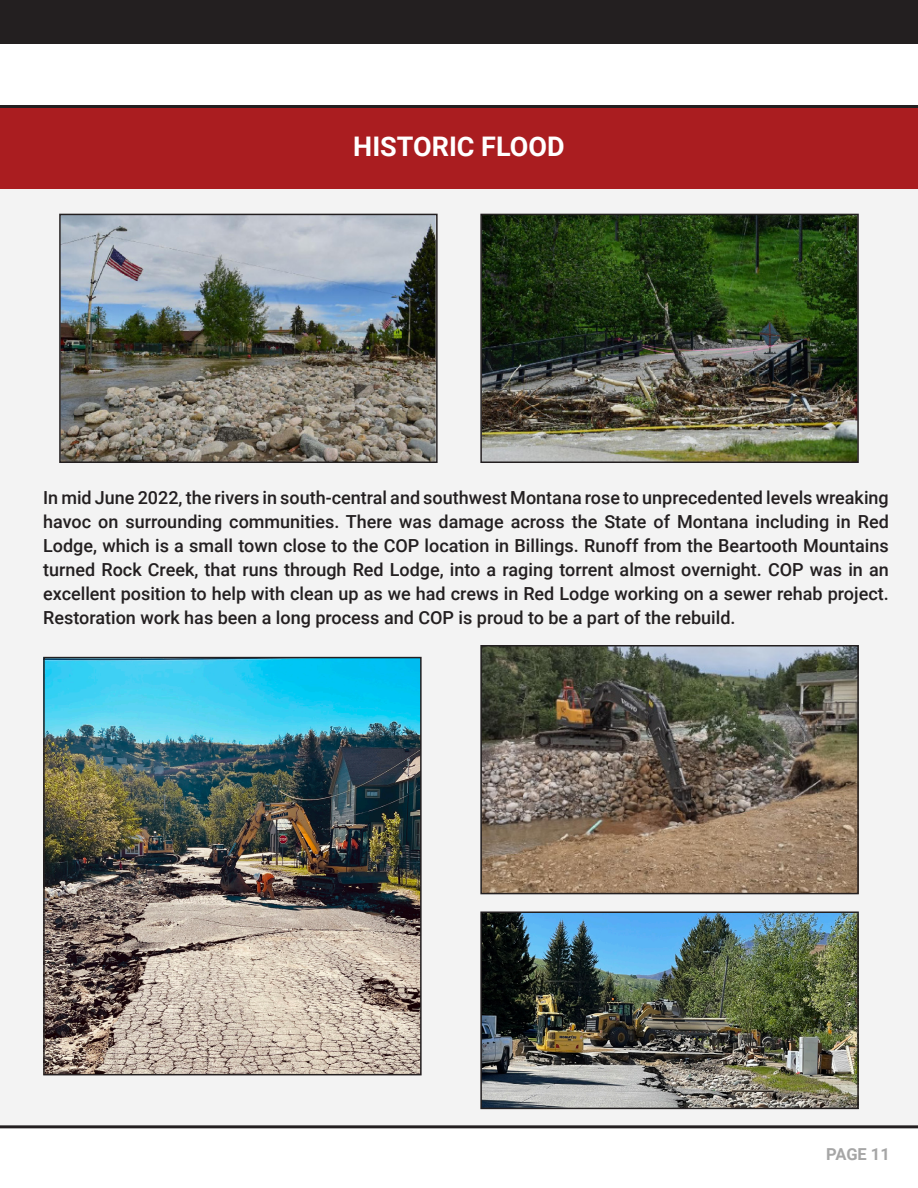
<style>
.page{position:relative;width:918px;height:1188px;background:#fff}
.page>*{position:absolute;margin:0;border:0;box-sizing:border-box;transform-origin:0 0}
.t1{font:700 27px "Roboto";color:#fff}
.Chronicle_Body{font:500 18px/24px "Roboto";color:#231f20;text-align:justify}
.t2{font:700 16.5px "Roboto";letter-spacing:-.005em;color:#a6a6a6}
</style>
<div class="page">
<div style="left:0;top:108px;width:918px;height:1017px;background:#f3f3f3"></div>
<hr style="left:0;top:105px;width:918px;height:3px;background:#231f20">
<div style="left:0;top:0;width:918px;height:43px;background:#231f20"></div>
<div style="left:0;top:108px;width:918px;height:81px;background:#aa1d20"></div>
<hr style="left:0;top:1125px;width:918px;height:3px;background:#231f20">
<img style="left:62px;top:217px;width:373px;height:243px">
<div style="left:59px;top:214px;width:379px;height:249px;border:2px solid #231f20"></div>
<img style="left:483px;top:217px;width:373px;height:243px">
<div style="left:480px;top:214px;width:379px;height:249px;border:2px solid #231f20"></div>
<img style="left:46px;top:660px;width:373px;height:412px">
<div style="left:43px;top:657px;width:379px;height:418px;border:2px solid #231f20"></div>
<img style="left:483px;top:648px;width:373px;height:243px">
<div style="left:480px;top:645px;width:379px;height:249px;border:2px solid #231f20"></div>
<img style="left:483px;top:914px;width:373px;height:192px">
<div style="left:480px;top:911px;width:379px;height:198px;border:2px solid #231f20"></div>
<p class="t1" style="left:353px;top:128px;width:213px">HISTORIC FLOOD</p>
<p class="Chronicle_Body" style="left:43px;top:485px;width:847px">In mid June 2022, the rivers in south-central and southwest Montana rose to unprecedented levels wreaking havoc on surrounding communities. There was damage across the State of Montana including in Red Lodge, which is a small town close to the COP location in Billings. Runoff from the Beartooth Mountains turned Rock Creek, that runs through Red Lodge, into a raging torrent almost overnight. COP was in an excellent position to help with clean up as we had crews in Red Lodge working on a sewer rehab project.<br>Restoration work has been a long process and COP is proud to be a part of the rebuild.</p>
<p class="t2" style="left:826px;top:1143px;width:65px">PAGE 11</p>
</div>
